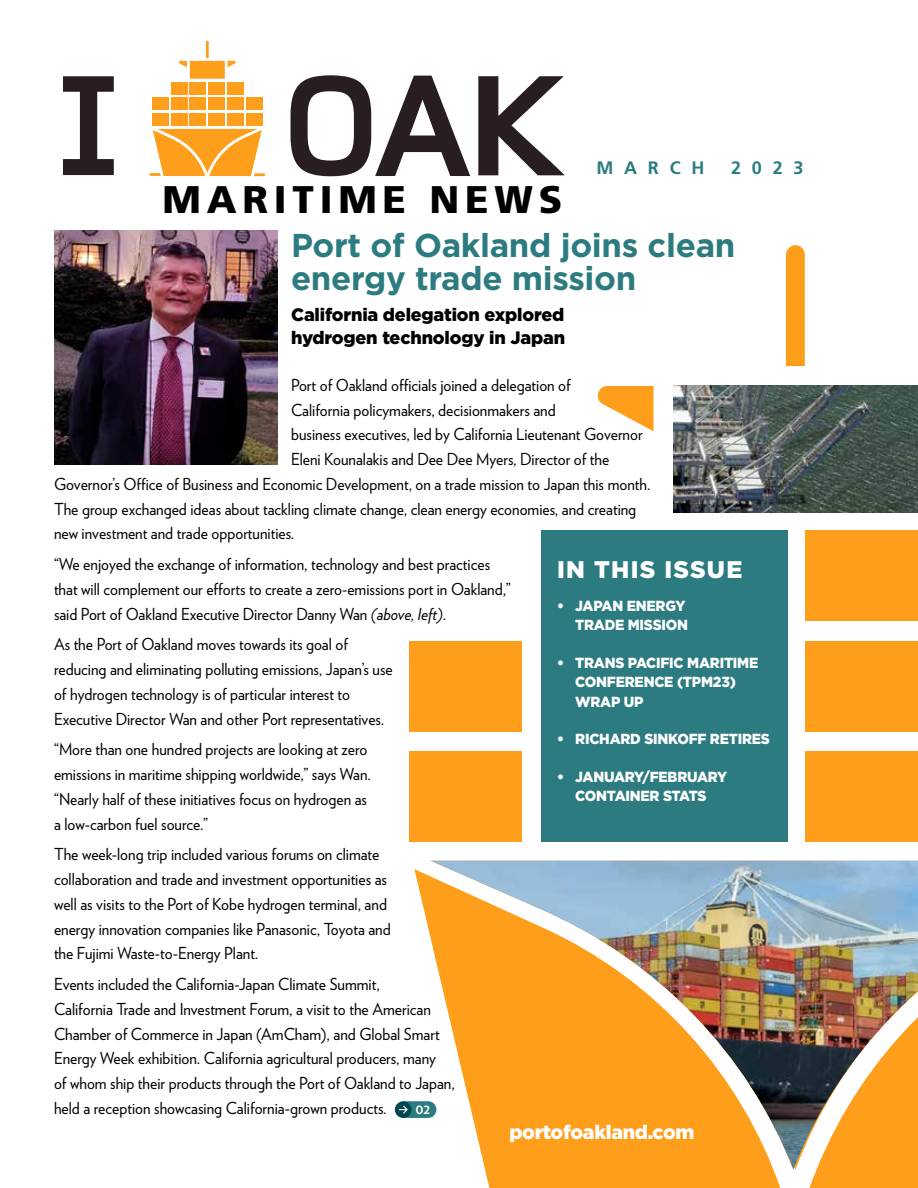
<style>
.page{position:relative;width:918px;height:1188px;background:#fff}
.page>*{position:absolute;margin:0;border:0;box-sizing:border-box;transform-origin:0 0}
.t1{font:900 38.4px "Frutiger LT Std";letter-spacing:.15em;color:#000}
.t2{font:700 33px/33px "Gotham";letter-spacing:-.01em;color:#2c7b80}
.t3{font:900 24px "Gotham";letter-spacing:.05em;color:#fff}
.t4{font:900 19.5px "Gotham";letter-spacing:-.015em;color:#fff}
.t5{font:900 18px/22.5px "Gotham";letter-spacing:-.01em;color:#000}
.t6{font:700 18px "Frutiger LT Std";letter-spacing:.6em;color:#2c7b80}
.t7{font:16.5px/24.8px "Verlag";color:#000;scale:.95 1}
.t8{font:900 14.7px/19.5px "Gotham";letter-spacing:-.015em;color:#fff;text-align:right;scale:.95 1}
.t9{font:700 14.4px "Verlag";color:#fff}
.s1{font-style:italic}
</style>
<div class="page">
<svg style="left:786px;top:245px;width:19px;height:121px;background:#ffa020"></svg>
<svg style="left:414px;top:869px;width:367px;height:319px;fill:#ff9e1a"></svg>
<div style="left:809px;top:1170px;width:109px;height:18px;background:#ff9e1a"></div>
<div style="left:410px;top:641px;width:112px;height:91px;background:#ff9e1a"></div>
<div style="left:805px;top:641px;width:112px;height:91px;background:#ff9e1a"></div>
<div style="left:410px;top:751px;width:112px;height:91px;background:#ff9e1a"></div>
<div style="left:805px;top:751px;width:112px;height:91px;background:#ff9e1a"></div>
<div style="left:805px;top:531px;width:112px;height:90px;background:#ff9e1a"></div>
<svg style="left:597px;top:386px;width:57px;height:45px"></svg>
<img style="left:674px;top:385px;width:244px;height:128px">
<div style="left:0;top:1142px;width:476px;height:46px;background:#fff"></div>
<img style="left:430px;top:861px;width:488px;height:309px">
<div style="left:541px;top:530px;width:246px;height:312px;background:#2c7b80"></div>
<svg style="left:395px;top:1101px;width:41px;height:17px"></svg>
<img style="left:54px;top:231px;width:224px;height:233px">
<svg style="left:63px;top:76px;width:51px;height:99px"></svg>
<svg style="left:291px;top:75px;width:179px;height:101px"></svg>
<svg style="left:478px;top:76px;width:87px;height:99px"></svg>
<div style="left:152px;top:97px;width:16px;height:13px;background:#ff9e1a"></div>
<div style="left:171px;top:97px;width:16px;height:13px;background:#ff9e1a"></div>
<div style="left:190px;top:97px;width:16px;height:13px;background:#ff9e1a"></div>
<div style="left:209px;top:97px;width:16px;height:13px;background:#ff9e1a"></div>
<div style="left:228px;top:97px;width:16px;height:13px;background:#ff9e1a"></div>
<div style="left:246px;top:97px;width:17px;height:13px;background:#ff9e1a"></div>
<div style="left:152px;top:113px;width:16px;height:13px;background:#ff9e1a"></div>
<div style="left:171px;top:113px;width:16px;height:13px;background:#ff9e1a"></div>
<div style="left:190px;top:113px;width:16px;height:13px;background:#ff9e1a"></div>
<div style="left:209px;top:113px;width:16px;height:13px;background:#ff9e1a"></div>
<div style="left:228px;top:113px;width:16px;height:13px;background:#ff9e1a"></div>
<div style="left:246px;top:113px;width:17px;height:13px;background:#ff9e1a"></div>
<div style="left:171px;top:82px;width:16px;height:13px;background:#ff9e1a"></div>
<div style="left:190px;top:82px;width:16px;height:13px;background:#ff9e1a"></div>
<div style="left:209px;top:82px;width:16px;height:13px;background:#ff9e1a"></div>
<div style="left:228px;top:82px;width:16px;height:13px;background:#ff9e1a"></div>
<svg style="left:179px;top:41px;width:57px;height:38px"></svg>
<svg style="left:149px;top:129px;width:116px;height:47px"></svg>
<h1 class="t1" style="left:163px;top:176px;width:401px">MARITIME NEWS</h1>
<p class="t6" style="left:596px;top:157px;width:110px">MARCH</p>
<p class="t6" style="left:731px;top:157px;width:74px">2023</p>
<h2 class="t2" style="left:291px;top:228px;width:446px">Port of Oakland joins clean energy trade mission</h2>
<p class="t5" style="left:291px;top:303px;width:276px">California delegation explored hydrogen technology in Japan</p>
<p class="t7" style="left:291px;top:372px;width:296px">Port of Oakland officials joined a delegation of</p>
<p class="t7" style="left:291px;top:396px;width:280px">California policymakers, decisionmakers and</p>
<p class="t7" style="left:291px;top:421px;width:372px">business executives, led by California Lieutenant Governor</p>
<p class="t7" style="left:291px;top:446px;width:337px">Eleni Kounalakis and Dee Dee Myers, Director of the</p>
<p class="t7" style="left:54px;top:471px;width:629px">Governor’s Office of Business and Economic Development, on a trade mission to Japan this month.</p>
<p class="t7" style="left:54px;top:495px;width:614px">The group exchanged ideas about tackling climate change, clean energy economies, and creating</p>
<p class="t7" style="left:54px;top:520px;width:255px">new investment and trade opportunities.</p>
<p class="t7" style="left:54px;top:551px;width:482px">“We enjoyed the exchange of information, technology and best practices that will complement our efforts to create a zero-emissions port in Oakland,” said Port of Oakland Executive Director Danny Wan <span class="s1">(above, left)</span>.</p>
<p class="t7" style="left:54px;top:631px;width:358px">As the Port of Oakland moves towards its goal of reducing and eliminating polluting emissions, Japan’s use of hydrogen technology is of particular interest to Executive Director Wan and other Port representatives.</p>
<p class="t7" style="left:54px;top:736px;width:335px">“More than one hundred projects are looking at zero emissions in maritime shipping worldwide,” says Wan. “Nearly half of these initiatives focus on hydrogen as a low-carbon fuel source.”</p>
<p class="t7" style="left:54px;top:841px;width:356px">The week-long trip included various forums on climate collaboration and trade and investment opportunities as well as visits to the Port of Kobe hydrogen terminal, and energy innovation companies like Panasonic, Toyota and the Fujimi Waste-to-Energy Plant.</p>
<p class="t7" style="left:54px;top:971px;width:423px">Events included the California-Japan Climate Summit,<br>California Trade and Investment Forum, a visit to the American Chamber of Commerce in Japan (AmCham), and Global Smart Energy Week exhibition. California agricultural producers, many<br>of whom ship their products through the Port of Oakland to Japan, held a reception showcasing California-grown products.</p>
<h3 class="t3" style="left:557px;top:553px;width:187px">IN THIS ISSUE</h3>
<p class="t8" style="left:557px;top:596px;width:139px">• JAPAN ENERGY<br>TRADE MISSION</p>
<p class="t8" style="left:575px;top:653px;width:194px;text-align:left;text-indent:-18px">• TRANS PACIFIC MARITIME<br>CONFERENCE (TPM23)<br>WRAP UP</p>
<p class="t8" style="left:557px;top:729px;width:225px">• RICHARD SINKOFF RETIRES</p>
<p class="t8" style="left:557px;top:767px;width:181px;text-align:center">• JANUARY/FEBRUARY<br>CONTAINER STATS</p>
<p class="t9" style="left:415px;top:1098px;width:16px">02</p>
<p class="t4" style="left:509px;top:1119px;width:187px">portofoakland.com</p>
</div>
